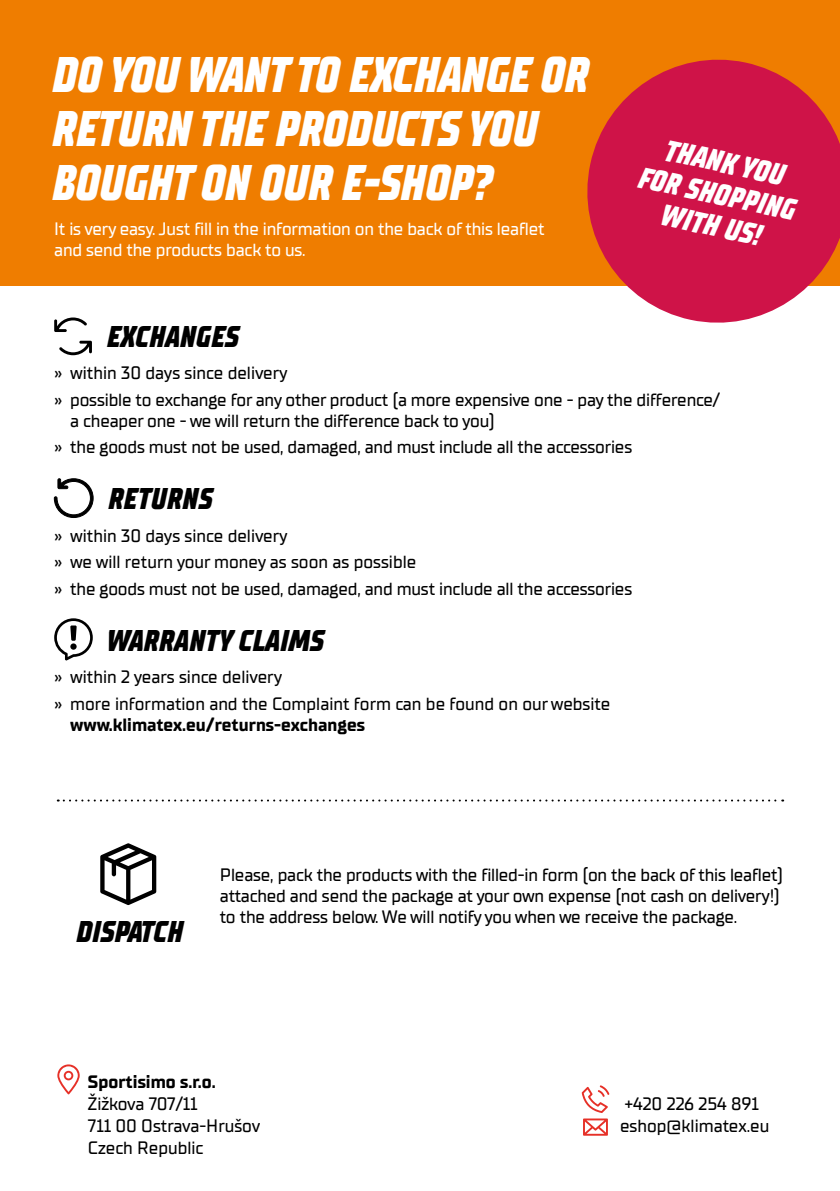
<style>
.page{position:relative;width:840px;height:1191px;background:#fff}
.page>*{position:absolute;margin:0;border:0;box-sizing:border-box;transform-origin:0 0}
.t1{font:italic 800 50px/54px "TT Supermolot Neue Trl Cnd";letter-spacing:-.015em;color:#fff;scale:.95 1}
.t2{font:italic 800 30px "TT Supermolot Neue Trl Cnd";color:#000}
.t3{font:italic 800 30px/32px "TT Supermolot Neue Trl Cnd";color:#fff;text-align:center}
.t4{font:500 18px/26.6px "TT Supermolot Neue Trl";letter-spacing:-.01em;color:#000}
.t5{font:500 18px/21px "TT Supermolot Neue Trl";letter-spacing:-.01em;color:#fff}
.t6{font:700 18px "TT Supermolot Neue Trl";color:#000}
</style>
<div class="page">
<svg style="left:581px;top:1085px;width:28px;height:50px"></svg>
<svg style="left:57px;top:1064px;width:23px;height:30px"></svg>
<div style="left:0;top:0;width:839px;height:285px;background:#ef7d00"></div>
<svg style="left:575px;top:59px;width:264px;height:264px;fill:#cf1348"></svg>
<svg style="left:58px;top:799px;width:724px;height:2px"></svg>
<svg style="left:54px;top:317px;width:38px;height:38px"></svg>
<svg style="left:54px;top:478px;width:39px;height:40px"></svg>
<svg style="left:54px;top:618px;width:39px;height:43px"></svg>
<svg style="left:100px;top:843px;width:56px;height:62px"></svg>
<h1 class="t1" style="left:50px;top:48px;width:566px">DO YOU WANT TO EXCHANGE OR<br>RETURN THE PRODUCTS YOU<br>BOUGHT ON OUR E-SHOP?</h1>
<p class="t5" style="left:54px;top:219px;width:491px">It is very easy. Just fill in the information on the back of this leaflet and send the products back to us.</p>
<h2 class="t3" style="left:647px;top:130px;width:161px;rotate:12deg">THANK YOU<br>FOR SHOPPING<br>WITH US!</h2>
<h2 class="t2" style="left:105px;top:318px;width:134px">EXCHANGES</h2>
<p class="t4" style="left:54px;top:360px;width:667px">» within 30 days since delivery<br>» possible to exchange for any other product (a more expensive one - pay the difference/</p>
<p class="t4" style="left:54px;top:407px;width:579px;text-indent:16px">a cheaper one - we will return the difference back to you)<br>» the goods must not be used, damaged, and must include all the accessories</p>
<h2 class="t2" style="left:107px;top:480px;width:106px">RETURNS</h2>
<p class="t4" style="left:54px;top:522px;width:579px">» within 30 days since delivery<br>» we will return your money as soon as possible<br>» the goods must not be used, damaged, and must include all the accessories</p>
<h2 class="t2" style="left:105px;top:622px;width:219px">WARRANTY CLAIMS</h2>
<p class="t4" style="left:54px;top:664px;width:557px">» within 2 years since delivery<br>» more information and the Complaint form can be found on our website</p>
<p class="t6" style="left:70px;top:713px;width:296px">www.klimatex.eu/returns-exchanges</p>
<h2 class="t2" style="left:75px;top:913px;width:109px">DISPATCH</h2>
<p class="t4" style="left:220px;top:865px;width:564px;line-height:21px">Please, pack the products with the filled-in form (on the back of this leaflet) attached and send the package at your own expense (not cash on delivery!) to the address below. We will notify you when we receive the package.</p>
<p class="t6" style="left:88px;top:1071px;width:129px">Sportisimo s.r.o.</p>
<p class="t4" style="left:88px;top:1093px;width:174px;line-height:22px">Žižkova 707/11<br>711 00 Ostrava-Hrušov<br>Czech Republic</p>
<p class="t4" style="left:619px;top:1092px;width:151px;line-height:22px">+420 226 254 891 eshop@klimatex.eu</p>
</div>
